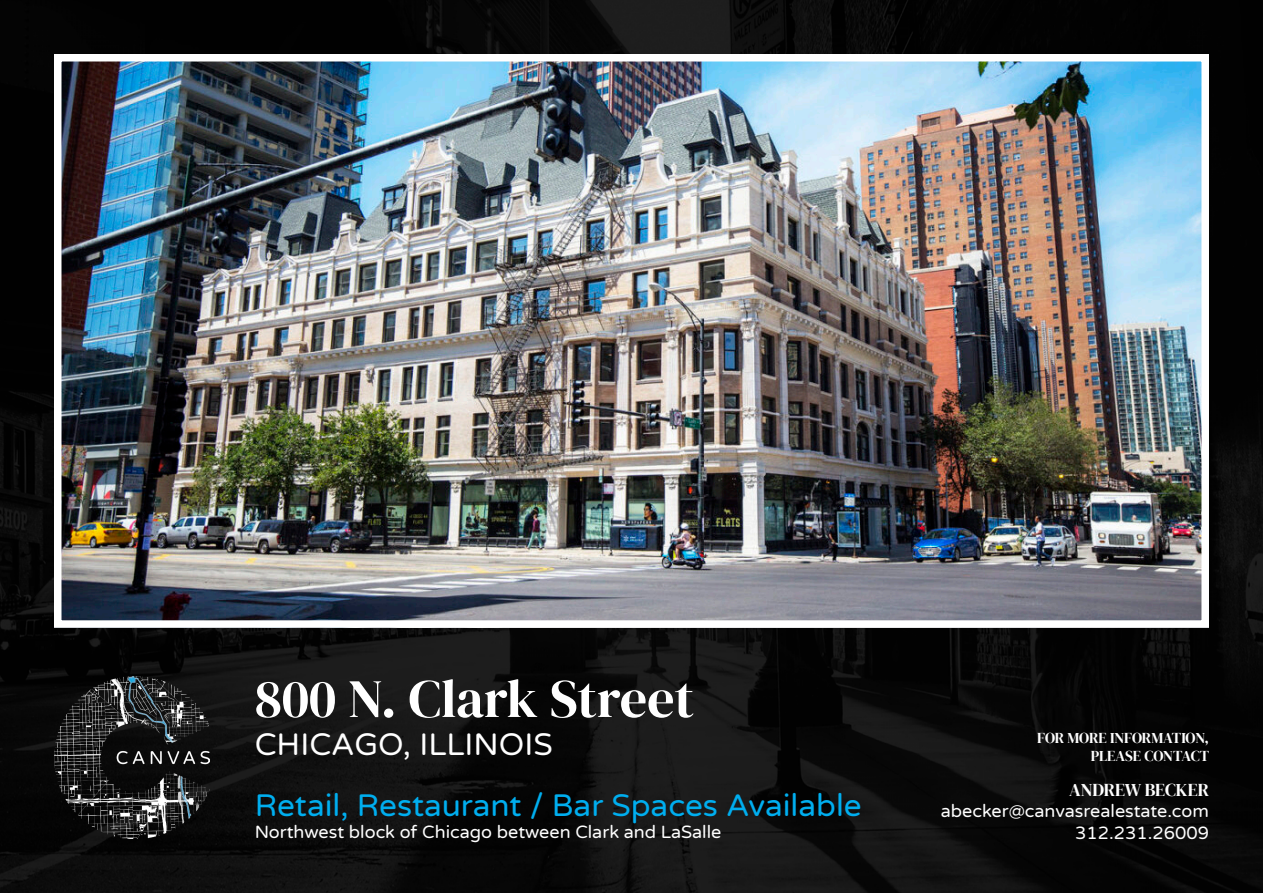
<style>
.page{position:relative;width:1263px;height:893px;background:#fff}
.page>*{position:absolute;margin:0;border:0;box-sizing:border-box;transform-origin:0 0}
.t1{font:54px "DM Serif Display";color:#fff}
.t2{font:31.5px "Varela Round";color:#00aeef}
.t3{font:31.5px "Varela Round";color:#fff}
.t4{font:18px/21.6px "Varela Round";color:#fff;text-align:right}
.t5{font:18px "DM Serif Display";letter-spacing:-.005em;color:#fff}
.t6{font:15px/18px "DM Serif Display";letter-spacing:-.01em;color:#fff;text-align:right}
</style>
<div class="page">
<img style="left:0;top:0;width:1263px;height:893px">
<img style="left:63px;top:63px;width:1137px;height:556px">
<div style="left:54px;top:54px;width:1155px;height:574px;border:8px solid #fff"></div>
<img style="left:54px;top:677px;width:156px;height:162px">
<h1 class="t1" style="left:255px;top:667px;width:441px">800 N. Clark Street</h1>
<h2 class="t3" style="left:255px;top:722px;width:300px">CHICAGO, ILLINOIS</h2>
<p class="t6" style="left:1037px;top:729px;width:173px">FOR MORE INFORMATION,<br>PLEASE CONTACT</p>
<p class="t5" style="left:1069px;top:779px;width:141px">ANDREW BECKER</p>
<p class="t4" style="left:941px;top:800px;width:270px">abecker@canvasrealestate.com<br>312.231.26009</p>
<h2 class="t2" style="left:255px;top:784px;width:608px">Retail, Restaurant / Bar Spaces Available</h2>
<p class="t4" style="left:255px;top:820px;width:468px">Northwest block of Chicago between Clark and LaSalle</p>
</div>
